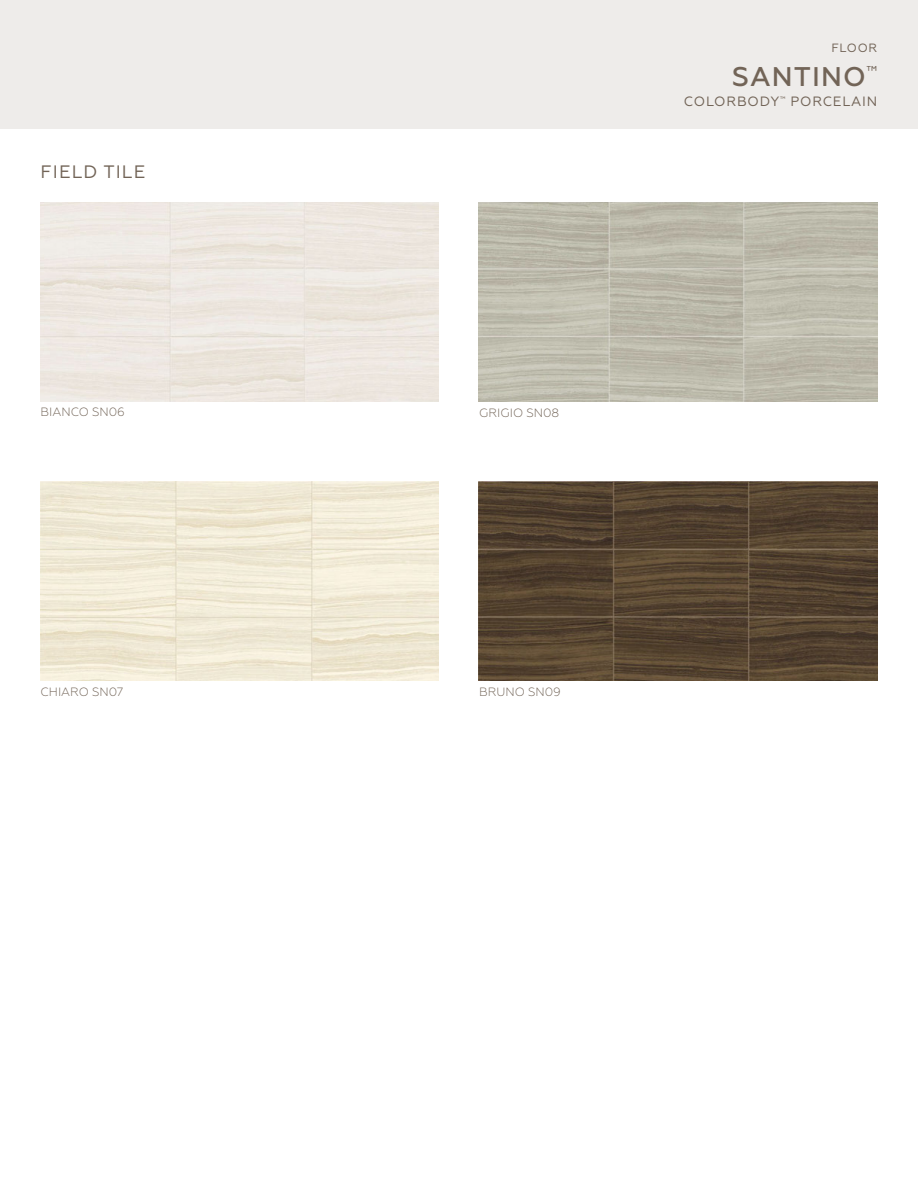
<style>
.page{position:relative;width:918px;height:1188px;background:#fff}
.page>*{position:absolute;margin:0;border:0;box-sizing:border-box;transform-origin:0 0}
.t1{font:500 27px "Geometria";letter-spacing:.04em;color:#726457}
.t2{font:18px "Geometria";letter-spacing:.06em;color:#726457}
.t3{font:13.5px "Geometria";letter-spacing:.06em;color:#726457}
.t4{font:300 12px "Geometria";color:#726457}
.t5{font:12px "Geometria";letter-spacing:.06em;color:#726457}
</style>
<div class="page">
<div style="left:0;top:0;width:918px;height:129px;background:#eeecea"></div>
<img style="left:479px;top:202px;width:399px;height:199px">
<img style="left:40px;top:482px;width:399px;height:199px">
<img style="left:479px;top:482px;width:399px;height:199px">
<h2 class="t2" style="left:41px;top:161px;width:106px">FIELD TILE</h2>
<p class="t4" style="left:41px;top:405px;width:86px">BIANCO SN06</p>
<p class="t4" style="left:479px;top:405px;width:82px">GRIGIO SN08</p>
<p class="t4" style="left:41px;top:684px;width:84px">CHIARO SN07</p>
<p class="t4" style="left:479px;top:684px;width:83px">BRUNO SN09</p>
<p class="t5" style="left:831px;top:41px;width:47px">FLOOR</p>
<h1 class="t1" style="left:732px;top:61px;width:147px">SANTINO<sup>™</sup></h1>
<p class="t3" style="left:684px;top:94px;width:195px">COLORBODY<sup>™</sup> PORCELAIN</p>
</div>
